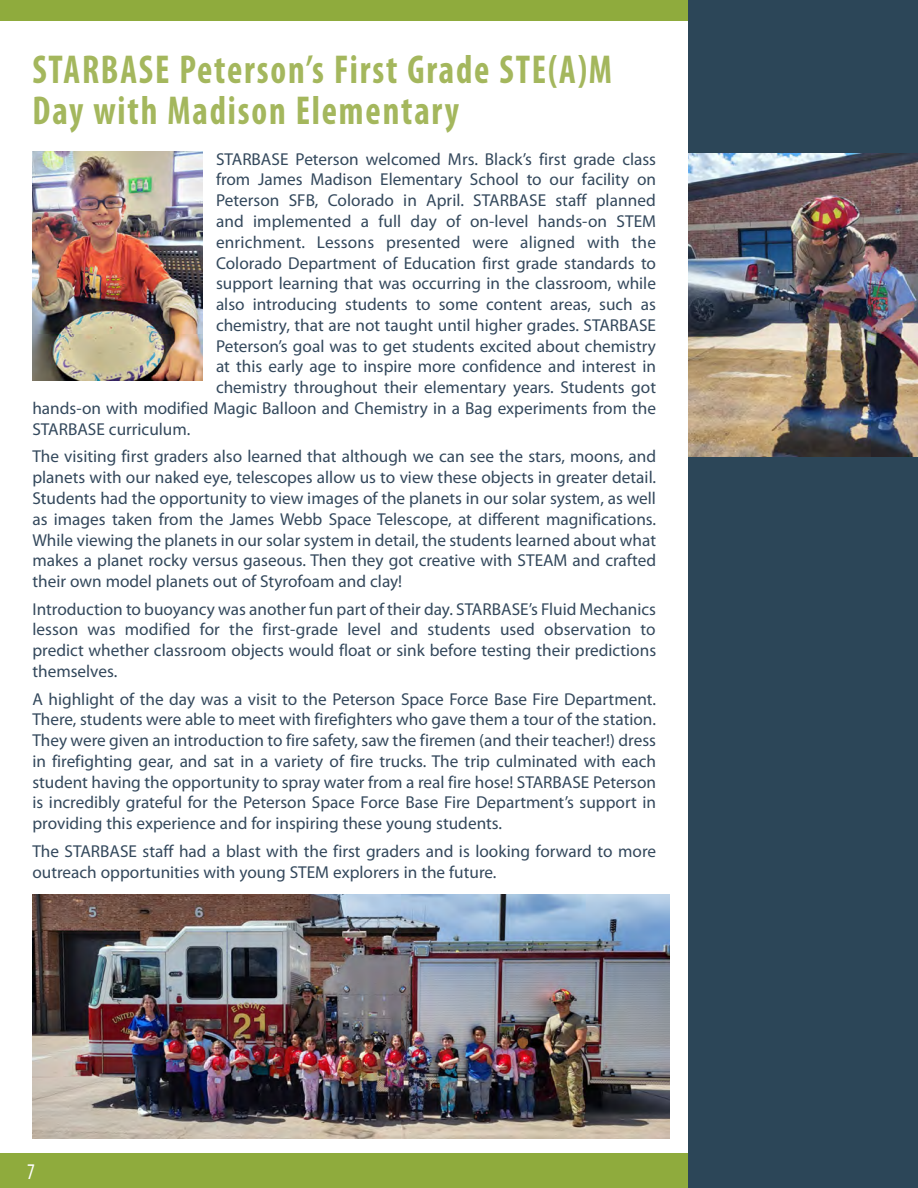
<style>
.page{position:relative;width:918px;height:1188px;background:#fff}
.page>*{position:absolute;margin:0;border:0;box-sizing:border-box;transform-origin:0 0}
.Article_Title{font:700 condensed 40.5px/40.5px "Myriad Pro";letter-spacing:.05em;color:#a4b75d;scale:.9 1}
.t1{font:condensed 22.5px "Myriad Pro";color:#fff;scale:.9 1}
.Body_Paragraphs{font:17.25px/20.9px "Myriad Pro";color:#33485c;text-align:justify}
</style>
<div class="page">
<div style="left:0;top:0;width:864px;height:20px;background:#8fab3d"></div>
<div style="left:0;top:1153px;width:688px;height:35px;background:#8fab3d"></div>
<div style="left:688px;top:0;width:230px;height:1188px;background:#2c4658"></div>
<img style="left:688px;top:153px;width:230px;height:303px">
<img style="left:32px;top:894px;width:638px;height:244px">
<img style="left:32px;top:151px;width:170px;height:229px">
<p class="Article_Title" style="left:32px;top:48px;width:646px">STARBASE Peterson’s First Grade STE(A)M<br>Day with Madison Elementary</p>
<p class="Body_Paragraphs" style="left:216px;top:148px;width:442px">STARBASE Peterson welcomed Mrs. Black’s first grade class</p>
<p class="Body_Paragraphs" style="left:216px;top:169px;width:442px">from James Madison Elementary School to our facility on</p>
<p class="Body_Paragraphs" style="left:216px;top:190px;width:441px">Peterson SFB, Colorado in April. STARBASE staff planned</p>
<p class="Body_Paragraphs" style="left:216px;top:210px;width:442px">and implemented a full day of on-level hands-on STEM</p>
<p class="Body_Paragraphs" style="left:216px;top:231px;width:441px">enrichment. Lessons presented were aligned with the</p>
<p class="Body_Paragraphs" style="left:216px;top:252px;width:442px">Colorado Department of Education first grade standards to</p>
<p class="Body_Paragraphs" style="left:216px;top:273px;width:442px">support learning that was occurring in the classroom, while</p>
<p class="Body_Paragraphs" style="left:216px;top:294px;width:442px">also introducing students to some content areas, such as</p>
<p class="Body_Paragraphs" style="left:216px;top:314px;width:442px">chemistry, that are not taught until higher grades. STARBASE</p>
<p class="Body_Paragraphs" style="left:216px;top:335px;width:442px">Peterson’s goal was to get students excited about chemistry</p>
<p class="Body_Paragraphs" style="left:216px;top:356px;width:442px">at this early age to inspire more confidence and interest in</p>
<p class="Body_Paragraphs" style="left:216px;top:377px;width:442px">chemistry throughout their elementary years. Students got</p>
<p class="Body_Paragraphs" style="left:32px;top:398px;width:625px">hands-on with modified Magic Balloon and Chemistry in a Bag experiments from the</p>
<p class="Body_Paragraphs" style="left:32px;top:418px;width:159px">STARBASE curriculum.</p>
<p class="Body_Paragraphs" style="left:32px;top:446px;width:625px">The visiting first graders also learned that although we can see the stars, moons, and planets with our naked eye, telescopes allow us to view these objects in greater detail.<br>Students had the opportunity to view images of the planets in our solar system, as well as images taken from the James Webb Space Telescope, at different magnifications.<br>While viewing the planets in our solar system in detail, the students learned about what makes a planet rocky versus gaseous. Then they got creative with STEAM and crafted their own model planets out of Styrofoam and clay!</p>
<p class="Body_Paragraphs" style="left:32px;top:598px;width:625px">Introduction to buoyancy was another fun part of their day. STARBASE’s Fluid Mechanics lesson was modified for the first-grade level and students used observation to predict whether classroom objects would float or sink before testing their predictions themselves.</p>
<p class="Body_Paragraphs" style="left:32px;top:688px;width:625px">A highlight of the day was a visit to the Peterson Space Force Base Fire Department.<br>There, students were able to meet with firefighters who gave them a tour of the station.<br>They were given an introduction to fire safety, saw the firemen (and their teacher!) dress in firefighting gear, and sat in a variety of fire trucks. The trip culminated with each student having the opportunity to spray water from a real fire hose! STARBASE Peterson is incredibly grateful for the Peterson Space Force Base Fire Department’s support in providing this experience and for inspiring these young students.</p>
<p class="Body_Paragraphs" style="left:32px;top:840px;width:625px">The STARBASE staff had a blast with the first graders and is looking forward to more outreach opportunities with young STEM explorers in the future.</p>
<h2 class="t1" style="left:27px;top:1158px;width:10px">7</h2>
</div>
